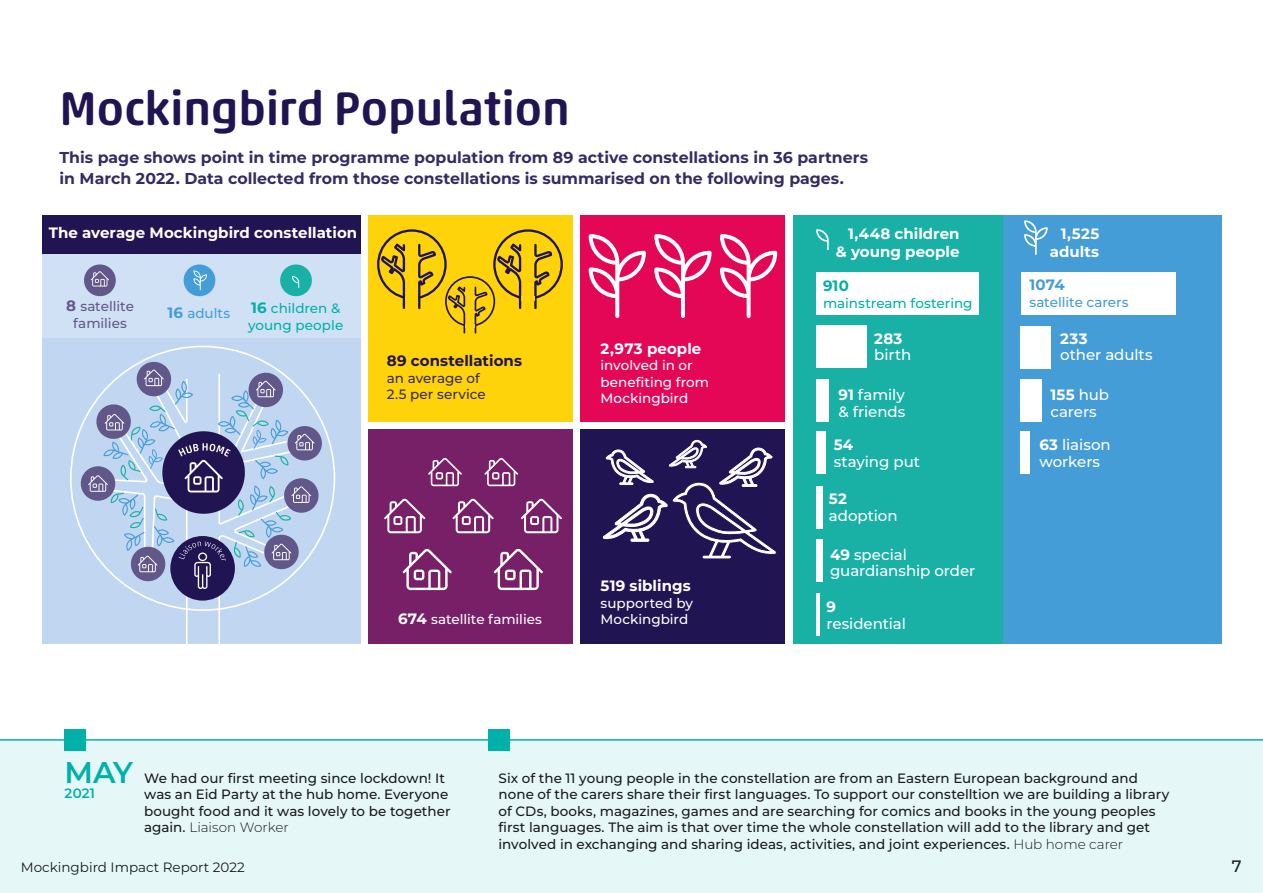
<style>
.page{position:relative;width:1263px;height:893px;background:#fff}
.page>*{position:absolute;margin:0;border:0;box-sizing:border-box;transform-origin:0 0}
.t1{font:500 48px "Akko Rounded Pro";letter-spacing:-.005em;color:#211452}
.t2{font:600 30px "Montserrat";color:#00b1aa}
.t3{font:500 16.5px "Montserrat";color:#1a1a1a}
.t4{font:700 15.75px/21px "Montserrat";color:#372b63}
.t5{font:500 15px/16.5px "Montserrat";letter-spacing:-.005em;color:#fff}
.t6{font:700 15px/18px "Montserrat";letter-spacing:.005em;color:#fff;text-align:right}
.t7{font:700 15px "Montserrat";color:#211452}
.t8{font:700 15px "Montserrat";color:#449dd7}
.t9{font:700 15px "Montserrat";color:#00b1aa}
.t10{font:500 13.5px/16.5px "Montserrat";color:#1a1a1a}
.t11{font:500 13.5px/16.5px "Montserrat";color:#fff}
.t12{font:500 13.5px/16.5px "Montserrat";color:#00b1aa}
.t13{font:13.5px "Montserrat";color:#1a1a1a}
.t14{font:500 13.5px/16.5px "Montserrat";color:#372b63}
.t15{font:500 13.5px "Montserrat";color:#449dd7}
.t16{font:500 13.5px/16.5px "Montserrat";letter-spacing:-.005em;color:#625789;text-align:center}
.t17{font:600 13.5px "Montserrat";color:#00b1aa}
.s1{font-weight:700;font-size:15px}
.s2{font-weight:700}
.s3{font-weight:300}
</style>
<div class="page">
<div style="left:580px;top:215px;width:205px;height:207px;background:#e30755"></div>
<svg style="left:720px;top:234px;width:57px;height:84px"></svg>
<svg style="left:654px;top:234px;width:57px;height:84px"></svg>
<svg style="left:589px;top:234px;width:57px;height:84px"></svg>
<div style="left:368px;top:215px;width:204px;height:207px;background:#ffd309"></div>
<div style="left:377px;top:229px;width:70px;height:70px;border:2px solid #211452;border-radius:50%"></div>
<svg style="left:379px;top:241px;width:59px;height:69px"></svg>
<div style="left:405px;top:296px;width:13px;height:5px;background:#ffd309"></div>
<div style="left:493px;top:229px;width:70px;height:70px;border:2px solid #211452;border-radius:50%"></div>
<svg style="left:495px;top:241px;width:59px;height:69px"></svg>
<div style="left:521px;top:296px;width:13px;height:5px;background:#ffd309"></div>
<div style="left:445px;top:276px;width:50px;height:51px;border:2px solid #211452;border-radius:50%"></div>
<svg style="left:446px;top:285px;width:43px;height:49px"></svg>
<div style="left:368px;top:429px;width:204px;height:214px;background:#782067"></div>
<svg style="left:521px;top:499px;width:41px;height:34px"></svg>
<svg style="left:452px;top:499px;width:42px;height:34px"></svg>
<svg style="left:384px;top:499px;width:41px;height:34px"></svg>
<svg style="left:428px;top:458px;width:34px;height:28px"></svg>
<svg style="left:484px;top:458px;width:34px;height:28px"></svg>
<svg style="left:494px;top:549px;width:49px;height:41px"></svg>
<svg style="left:402px;top:549px;width:50px;height:41px"></svg>
<div style="left:793px;top:215px;width:211px;height:428px;background:#19b0a6"></div>
<div style="left:1004px;top:215px;width:218px;height:428px;background:#449dd7"></div>
<div style="left:816px;top:272px;width:163px;height:42px;background:#fff"></div>
<div style="left:1021px;top:379px;width:21px;height:42px;background:#fff"></div>
<div style="left:1021px;top:432px;width:9px;height:42px;background:#fff"></div>
<div style="left:1021px;top:272px;width:154px;height:42px;background:#fff"></div>
<div style="left:1021px;top:326px;width:30px;height:42px;background:#fff"></div>
<div style="left:816px;top:326px;width:50px;height:42px;background:#fff"></div>
<div style="left:816px;top:379px;width:12px;height:42px;background:#fff"></div>
<div style="left:816px;top:432px;width:9px;height:42px;background:#fff"></div>
<div style="left:816px;top:486px;width:7px;height:42px;background:#fff"></div>
<div style="left:816px;top:540px;width:6px;height:42px;background:#fff"></div>
<hr style="left:816px;top:593px;width:3px;height:42px;background:#fff">
<svg style="left:1024px;top:220px;width:24px;height:35px"></svg>
<svg style="left:816px;top:229px;width:13px;height:21px"></svg>
<div style="left:43px;top:215px;width:318px;height:429px;background:#c1d6f1"></div>
<div style="left:43px;top:253px;width:318px;height:85px;background:#d1e1f5"></div>
<div style="left:43px;top:215px;width:318px;height:38px;background:#211452"></div>
<svg style="left:84px;top:264px;width:32px;height:33px"></svg>
<svg style="left:183px;top:264px;width:33px;height:33px"></svg>
<svg style="left:280px;top:264px;width:32px;height:33px"></svg>
<svg style="left:130px;top:589px;width:145px;height:55px"></svg>
<div style="left:170px;top:536px;width:65px;height:65px;background:#211452;border-radius:50%"></div>
<svg style="left:79px;top:360px;width:245px;height:229px"></svg>
<div style="left:580px;top:429px;width:205px;height:214px;background:#211452"></div>
<svg style="left:603px;top:440px;width:174px;height:119px"></svg>
<div style="left:0;top:741px;width:1263px;height:152px;background:#e6f7f7"></div>
<hr style="left:0;top:739px;width:1263px;height:2px;background:#00b1aa">
<div style="left:65px;top:729px;width:21px;height:22px;background:#00b1aa"></div>
<div style="left:488px;top:729px;width:21px;height:22px;background:#00b1aa"></div>
<h1 class="t1" style="left:60px;top:79px;width:512px">Mockingbird Population</h1>
<p class="t4" style="left:60px;top:147px;width:810px">This page shows point in time programme population from 89 active constellations in 36 partners in March 2022. Data collected from those constellations is summarised on the following pages.</p>
<p class="t6" style="left:49px;top:223px;width:310px">The average Mockingbird constellation</p>
<p class="t6" style="left:836px;top:224px;width:125px">1,448 children &amp; young people</p>
<p class="t16" style="left:66px;top:298px;width:69px"><span class="s1">8</span> satellite families</p>
<p class="t15" style="left:167px;top:305px;width:64px"><span class="s1">16</span> adults</p>
<p class="t12" style="left:248px;top:300px;width:97px"><span class="s1">16</span> children &amp; young people</p>
<p class="t7" style="left:387px;top:351px;width:137px">89 constellations</p>
<p class="t14" style="left:387px;top:370px;width:100px">an average of<br>2.5 per service</p>
<p class="t6" style="left:601px;top:339px;width:102px">2,973 people</p>
<p class="t11" style="left:601px;top:357px;width:110px">involved in or benefiting from<br>Mockingbird</p>
<p class="t11" style="left:398px;top:610px;width:145px"><span class="s1">674</span> satellite families</p>
<p class="t6" style="left:601px;top:576px;width:92px">519 siblings</p>
<p class="t11" style="left:601px;top:594px;width:94px">supported by<br>Mockingbird</p>
<p class="t9" style="left:823px;top:276px;width:27px">910</p>
<p class="t12" style="left:823px;top:294px;width:151px">mainstream fostering</p>
<p class="t6" style="left:874px;top:329px;width:30px">283</p>
<p class="t5" style="left:874px;top:346px;width:39px">birth</p>
<p class="t5" style="left:838px;top:386px;width:68px"><span class="s2">91</span> family &amp; friends</p>
<p class="t6" style="left:834px;top:436px;width:21px">54</p>
<p class="t5" style="left:834px;top:453px;width:88px">staying put</p>
<p class="t6" style="left:829px;top:490px;width:19px">52</p>
<p class="t5" style="left:829px;top:507px;width:70px">adoption</p>
<p class="t5" style="left:830px;top:546px;width:147px"><span class="s2">49</span> special guardianship order</p>
<p class="t6" style="left:826px;top:597px;width:11px">9</p>
<p class="t5" style="left:826px;top:615px;width:81px">residential</p>
<p class="t6" style="left:1050px;top:224px;width:51px">1,525 adults</p>
<p class="t8" style="left:1029px;top:275px;width:37px">1074</p>
<p class="t15" style="left:1029px;top:293px;width:101px">satellite carers</p>
<p class="t6" style="left:1060px;top:329px;width:29px">233</p>
<p class="t5" style="left:1060px;top:346px;width:94px">other adults</p>
<p class="t5" style="left:1050px;top:386px;width:60px"><span class="s2">155</span> hub carers</p>
<p class="t5" style="left:1039px;top:436px;width:73px"><span class="s2">63</span> liaison workers</p>
<h2 class="t2" style="left:65px;top:752px;width:70px">MAY</h2>
<p class="t17" style="left:65px;top:784px;width:32px">2021</p>
<p class="t10" style="left:144px;top:769px;width:308px">We had our fi rst meeting since lockdown! It was an Eid Party at the hub home. Everyone bought food and it was lovely to be together again. <span class="s3">Liaison Worker</span></p>
<p class="t10" style="left:499px;top:769px;width:672px">Six of the 11 young people in the constellation are from an Eastern European background and none of the carers share their fi rst languages. To support our constelltion we are building a library of CDs, books, magazines, games and are searching for comics and books in the young peoples<br>fi rst languages. The aim is that over time the whole constellation will add to the library and get involved in exchanging and sharing ideas, activities, and joint experiences. <span class="s3">Hub home carer</span></p>
<p class="t13" style="left:21px;top:858px;width:225px">Mockingbird Impact Report 2022</p>
<p class="t3" style="left:1232px;top:855px;width:11px">7</p>
</div>
